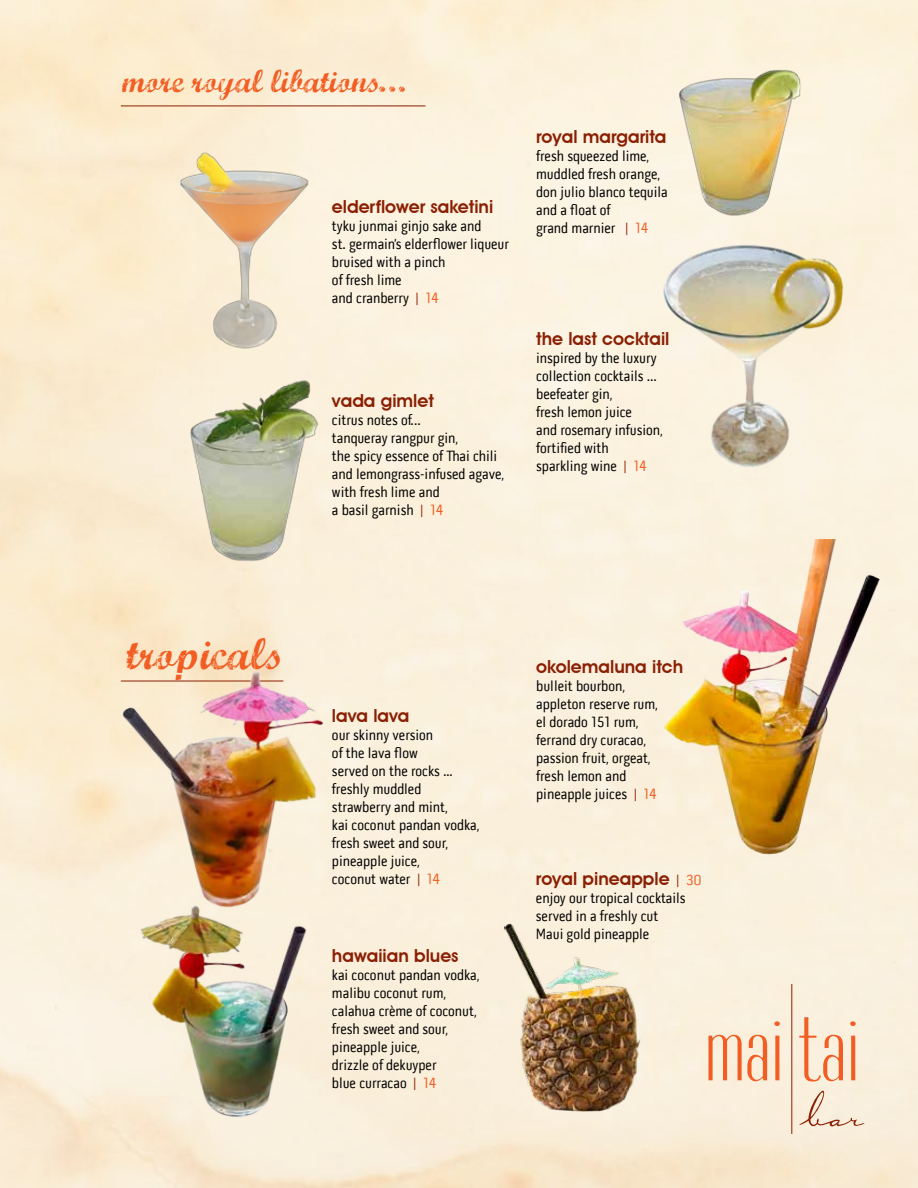
<style>
.page{position:relative;width:918px;height:1188px;background:#fff}
.page>*{position:absolute;margin:0;border:0;box-sizing:border-box;transform-origin:0 0}
.t1{font:45px "Marcelle Script";color:#f15d22}
.t2{font:32.7px "Marcelle Script";color:#f15d22}
.t3{font:600 18px "Avant Garde IT Cby BT";color:#8a1f03}
.t4{font:15px/18px "Pill Gothic 300 mg";color:#000}
.s1{color:#8a1f03}
.s2{color:#f15d22}
.s3{font-family:"Pill Gothic 300 mg";font-weight:400;font-size:15px}
.s4{font-family:"Pill Gothic 300 mg";font-weight:400;font-size:15px;color:#f15d22}
</style>
<div class="page">
<img style="left:0;top:0;width:918px;height:1188px">
<img style="left:174px;top:152px;width:150px;height:202px">
<img style="left:666px;top:62px;width:144px;height:160px">
<img style="left:114px;top:865px;width:215px;height:281px">
<img style="left:638px;top:540px;width:256px;height:340px">
<img style="left:187px;top:375px;width:137px;height:191px">
<img style="left:648px;top:234px;width:211px;height:241px">
<svg style="left:708px;top:1035px;width:59px;height:46px;background:#f6bc9b"></svg>
<svg style="left:774px;top:1021px;width:6px;height:59px"></svg>
<svg style="left:799px;top:1017px;width:44px;height:65px;background:#f7ccb0"></svg>
<svg style="left:850px;top:1021px;width:6px;height:59px"></svg>
<svg style="left:799px;top:1090px;width:66px;height:37px;background:#efdcc9"></svg>
<hr style="left:791px;top:984px;width:1px;height:150px;background:#8a1f03">
<hr style="left:121px;top:106px;width:304px;height:1px;background:#8a1f03">
<img style="left:92px;top:647px;width:235px;height:278px">
<img style="left:504px;top:924px;width:136px;height:187px">
<h2 class="t2" style="left:122px;top:58px;width:284px">more royal libations...</h2>
<p class="t3" style="left:332px;top:196px;width:163px">elderflower saketini</p>
<p class="t4" style="left:332px;top:217px;width:178px">tyku junmai ginjo sake and<br>st. germain’s elderflower liqueur bruised with a pinch<br>of fresh lime<br>and cranberry <span class="s1">|</span> <span class="s2">14</span></p>
<p class="t3" style="left:332px;top:390px;width:103px">vada gimlet</p>
<p class="t4" style="left:332px;top:411px;width:174px">citrus notes of...<br>tanqueray rangpur gin,<br>the spicy essence of Thai chili and lemongrass-infused agave, with fresh lime and<br>a basil garnish <span class="s1">|</span> <span class="s2">14</span></p>
<p class="t3" style="left:536px;top:125px;width:132px">royal margarita</p>
<p class="t4" style="left:536px;top:147px;width:133px">fresh squeezed lime, muddled fresh orange, don julio blanco tequila and a float of<br>grand marnier <span class="s1">|</span> <span class="s2">14</span></p>
<p class="t3" style="left:536px;top:328px;width:135px">the last cocktail</p>
<p class="t4" style="left:536px;top:349px;width:128px">inspired by the luxury collection cocktails ... beefeater gin,<br>fresh lemon juice<br>and rosemary infusion, fortified with sparkling wine <span class="s1">|</span> <span class="s2">14</span></p>
<h1 class="t1" style="left:126px;top:622px;width:159px">tropicals</h1>
<p class="t3" style="left:332px;top:705px;width:79px">lava lava</p>
<p class="t4" style="left:332px;top:726px;width:149px">our skinny version<br>of the lava flow<br>served on the rocks … freshly muddled strawberry and mint,<br>kai coconut pandan vodka, fresh sweet and sour, pineapple juice,<br>coconut water <span class="s1">|</span> <span class="s2">14</span></p>
<p class="t3" style="left:332px;top:944px;width:128px">hawaiian blues</p>
<p class="t4" style="left:332px;top:966px;width:149px">kai coconut pandan vodka, malibu coconut rum, calahua crème of coconut, fresh sweet and sour, pineapple juice,<br>drizzle of dekuyper<br>blue curracao <span class="s1">|</span> <span class="s2">14</span></p>
<p class="t3" style="left:536px;top:656px;width:149px">okolemaluna itch</p>
<p class="t4" style="left:536px;top:677px;width:123px">bulleit bourbon, appleton reserve rum, el dorado 151 rum, ferrand dry curacao, passion fruit, orgeat, fresh lemon and pineapple juices <span class="s1">|</span> <span class="s2">14</span></p>
<p class="t3" style="left:536px;top:868px;width:167px">royal pineapple <span class="s3">|</span> <span class="s4">30</span></p>
<p class="t4" style="left:536px;top:889px;width:151px">enjoy our tropical cocktails served in a freshly cut<br>Maui gold pineapple</p>
</div>
